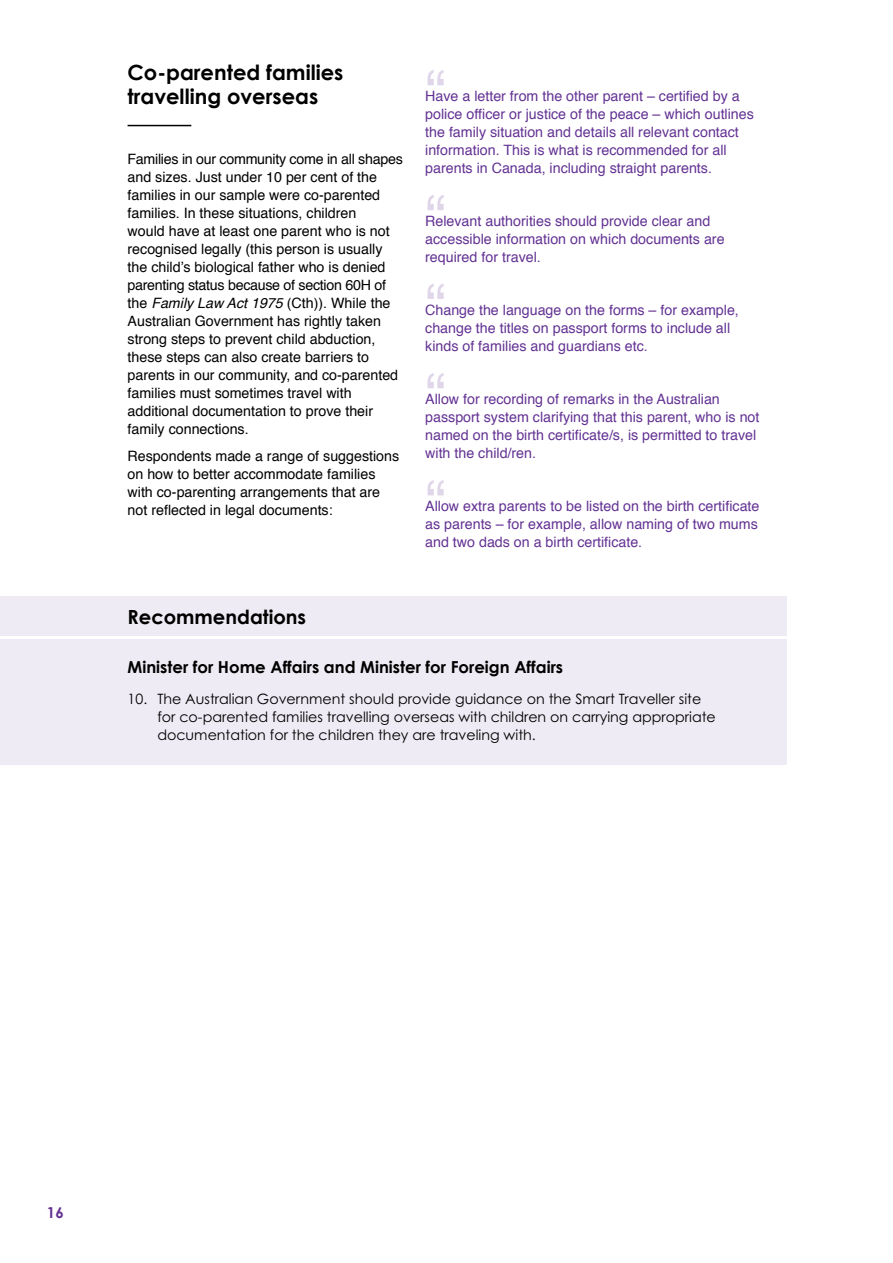
<style>
.page{position:relative;width:893px;height:1263px;background:#fff}
.page>*{position:absolute;margin:0;border:0;box-sizing:border-box;transform-origin:0 0}
.t1{font:60px/124.9px "Helvetica";color:#e0d6e9}
.t2{font:700 21px/24px "Century Gothic";color:#000}
.t3{font:700 19.5px "Century Gothic";color:#000}
.t4{font:700 16.5px "Century Gothic";color:#000}
.t5{font:700 15px "Century Gothic";color:#633293}
.t6{font:14.25px/18px "Helvetica";color:#633293}
.t7{font:14.25px/18px "Helvetica";color:#000}
.t8{font:14.25px/18px "Century Gothic Std";color:#000}
.s1{font-style:italic}
</style>
<div class="page">
<hr style="left:128px;top:125px;width:63px;height:1px;background:#000">
<div style="left:0;top:596px;width:787px;height:40px;background:#efebf4"></div>
<div style="left:0;top:639px;width:787px;height:59px;background:#efebf4"></div>
<div style="left:0;top:672px;width:787px;height:93px;background:#efebf4"></div>
<h2 class="t2" style="left:128px;top:59px;width:217px">Co-parented families travelling overseas</h2>
<p class="t7" style="left:128px;top:150px;width:277px">Families in our community come in all shapes and sizes. Just under 10 per cent of the families in our sample were co-parented families. In these situations, children<br>would have at least one parent who is not recognised legally (this person is usually the child’s biological father who is denied parenting status because of section 60H of the <span class="s1">Family Law Act 1975</span> (Cth)). While the Australian Government has rightly taken strong steps to prevent child abduction, these steps can also create barriers to parents in our community, and co-parented families must sometimes travel with additional documentation to prove their family connections.</p>
<p class="t7" style="left:128px;top:447px;width:273px">Respondents made a range of suggestions on how to better accommodate families with co-parenting arrangements that are not reflected in legal documents:</p>
<h1 class="t1" style="left:425px;top:32px;width:21px">“ “</h1>
<p class="t6" style="left:425px;top:87px;width:330px">Have a letter from the other parent – certified by a police officer or justice of the peace – which outlines the family situation and details all relevant contact information. This is what is recommended for all parents in Canada, including straight parents.</p>
<p class="t6" style="left:425px;top:212px;width:301px">Relevant authorities should provide clear and accessible information on which documents are required for travel.</p>
<p class="t6" style="left:425px;top:301px;width:315px">Change the language on the forms – for example, change the titles on passport forms to include all kinds of families and guardians etc.</p>
<p class="t6" style="left:425px;top:390px;width:336px">Allow for recording of remarks in the Australian passport system clarifying that this parent, who is not named on the birth certificate/s, is permitted to travel with the child/ren.</p>
<h1 class="t1" style="left:425px;top:263px;width:21px;line-height:89.4px">“ “</h1>
<h1 class="t1" style="left:425px;top:442px;width:21px">“</h1>
<p class="t6" style="left:425px;top:497px;width:336px;text-align:justify">Allow extra parents to be listed on the birth certificate as parents – for example, allow naming of two mums and two dads on a birth certificate.</p>
<h3 class="t3" style="left:128px;top:602px;width:180px">Recommendations</h3>
<p class="t4" style="left:128px;top:654px;width:437px">Minister for Home Affairs and Minister for Foreign Affairs</p>
<p class="t8" style="left:157px;top:689px;width:560px;text-indent:-30px">10. The Australian Government should provide guidance on the Smart Traveller site for co-parented families travelling overseas with children on carrying appropriate documentation for the children they are traveling with.</p>
<p class="t5" style="left:47px;top:1201px;width:18px">16</p>
</div>
